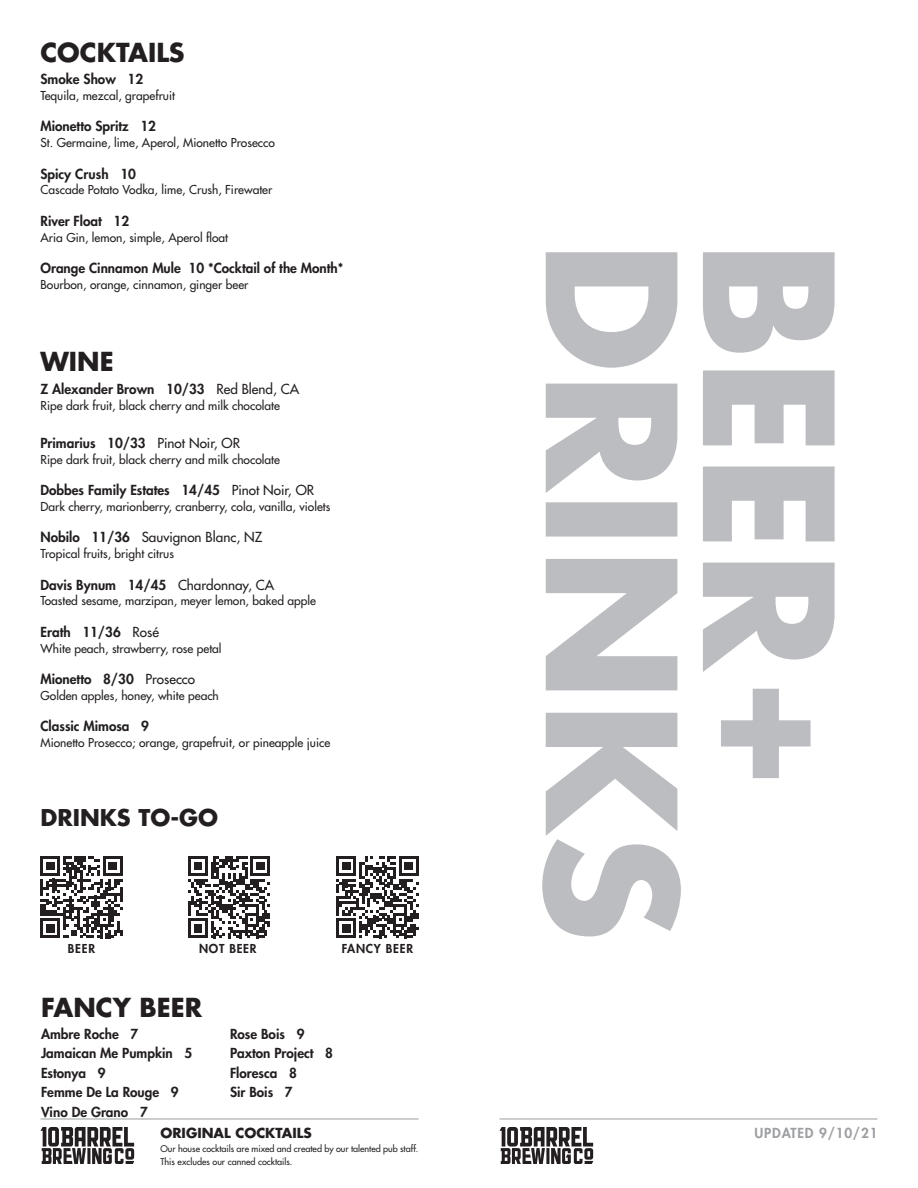
<style>
.page{position:relative;width:918px;height:1188px;background:#fff}
.page>*{position:absolute;margin:0;border:0;box-sizing:border-box;transform-origin:0 0}
.t1{font:700 25.5px "Futura Std";color:#231f20}
.t2{font:700 22.5px "Futura Std";color:#231f20}
.t3{font:800 13.5px "Futura Std";color:#231f20}
.t4{font:500 13.5px "Futura Std";color:#231f20}
.t5{font:700 13.5px "Futura Std";color:#231f20}
.t6{font:800 13.5px "Futura Std";letter-spacing:.06em;color:#9d9fa2}
.t7{font:500 12px "Futura Std";color:#231f20}
.t8{font:800 12px "Futura Std";letter-spacing:.06em;color:#231f20}
.t9{font:500 9px/13.5px "Futura Std";color:#231f20}
.s1{font-weight:500}
.s2{font-weight:800}
</style>
<div class="page">
<svg style="left:542px;top:252px;width:139px;height:684px;fill:#bcbdc0"></svg>
<svg style="left:703px;top:252px;width:132px;height:420px;fill:#bcbdc0"></svg>
<svg style="left:721px;top:689px;width:90px;height:89px"></svg>
<hr style="left:500px;top:1118px;width:378px;height:2px;background:#bcbdc0">
<svg style="left:41px;top:1127px;width:93px;height:37px"></svg>
<svg style="left:500px;top:1127px;width:93px;height:37px"></svg>
<hr style="left:40px;top:1118px;width:378px;height:2px;background:#bcbdc0">
<svg style="left:40px;top:856px;width:83px;height:82px"></svg>
<svg style="left:188px;top:856px;width:82px;height:82px"></svg>
<svg style="left:336px;top:856px;width:82px;height:82px"></svg>
<p class="t1" style="left:40px;top:35px;width:146px">COCKTAILS</p>
<p class="t3" style="left:40px;top:71px;width:104px">Smoke Show 12</p>
<p class="t7" style="left:40px;top:88px;width:136px">Tequila, mezcal, grapefruit</p>
<p class="t3" style="left:40px;top:118px;width:117px">Mionetto Spritz 12</p>
<p class="t7" style="left:40px;top:135px;width:236px">St. Germaine, lime, Aperol, Mionetto Prosecco</p>
<p class="t3" style="left:40px;top:165px;width:97px">Spicy Crush 10</p>
<p class="t7" style="left:40px;top:182px;width:233px">Cascade Potato Vodka, lime, Crush, Firewater</p>
<p class="t3" style="left:40px;top:212px;width:90px">River Float 12</p>
<p class="t7" style="left:40px;top:230px;width:189px">Aria Gin, lemon, simple, Aperol float</p>
<p class="t3" style="left:40px;top:260px;width:305px">Orange Cinnamon Mule 10 *Cocktail of the Month*</p>
<p class="t7" style="left:40px;top:277px;width:209px">Bourbon, orange, cinnamon, ginger beer</p>
<p class="t1" style="left:40px;top:345px;width:75px">WINE</p>
<p class="t3" style="left:40px;top:380px;width:260px">Z Alexander Brown 10/33 <span class="s1">Red Blend, CA</span></p>
<p class="t7" style="left:40px;top:398px;width:241px">Ripe dark fruit, black cherry and milk chocolate</p>
<p class="t3" style="left:40px;top:434px;width:201px">Primarius 10/33 <span class="s1">Pinot Noir, OR</span></p>
<p class="t7" style="left:40px;top:452px;width:241px">Ripe dark fruit, black cherry and milk chocolate</p>
<p class="t3" style="left:40px;top:482px;width:275px">Dobbes Family Estates 14/45 <span class="s1">Pinot Noir, OR</span></p>
<p class="t7" style="left:40px;top:499px;width:291px">Dark cherry, marionberry, cranberry, cola, vanilla, violets</p>
<p class="t4" style="left:40px;top:529px;width:223px"><span class="s2">Nobilo 11/36</span> Sauvignon Blanc, NZ</p>
<p class="t7" style="left:40px;top:546px;width:135px">Tropical fruits, bright citrus</p>
<p class="t3" style="left:40px;top:576px;width:235px">Davis Bynum 14/45 <span class="s1">Chardonnay, CA</span></p>
<p class="t7" style="left:40px;top:593px;width:277px">Toasted sesame, marzipan, meyer lemon, baked apple</p>
<p class="t3" style="left:40px;top:623px;width:120px">Erath 11/36 <span class="s1">Rosé</span></p>
<p class="t7" style="left:40px;top:641px;width:183px">White peach, strawberry, rose petal</p>
<p class="t3" style="left:40px;top:671px;width:156px">Mionetto 8/30 <span class="s1">Prosecco</span></p>
<p class="t7" style="left:40px;top:688px;width:180px">Golden apples, honey, white peach</p>
<p class="t3" style="left:40px;top:718px;width:110px">Classic Mimosa 9</p>
<p class="t7" style="left:40px;top:735px;width:291px">Mionetto Prosecco; orange, grapefruit, or pineapple juice</p>
<p class="t2" style="left:40px;top:802px;width:179px">DRINKS TO-GO</p>
<p class="t8" style="left:68px;top:941px;width:29px">BEER</p>
<p class="t8" style="left:199px;top:941px;width:59px">NOT BEER</p>
<p class="t8" style="left:342px;top:941px;width:73px">FANCY BEER</p>
<p class="t1" style="left:41px;top:990px;width:163px">FANCY BEER</p>
<p class="t3" style="left:41px;top:1025px;width:99px">Ambre Roche 7</p>
<p class="t3" style="left:41px;top:1045px;width:153px">Jamaican Me Pumpkin 5</p>
<p class="t3" style="left:41px;top:1064px;width:66px">Estonya 9</p>
<p class="t3" style="left:41px;top:1084px;width:139px">Femme De La Rouge 9</p>
<p class="t3" style="left:41px;top:1103px;width:108px">Vino De Grano 7</p>
<p class="t3" style="left:230px;top:1025px;width:76px">Rose Bois 9</p>
<p class="t3" style="left:230px;top:1045px;width:105px">Paxton Project 8</p>
<p class="t3" style="left:230px;top:1064px;width:68px">Floresca 8</p>
<p class="t3" style="left:230px;top:1084px;width:64px">Sir Bois 7</p>
<p class="t5" style="left:160px;top:1124px;width:153px">ORIGINAL COCKTAILS</p>
<p class="t6" style="left:754px;top:1125px;width:125px">UPDATED 9/10/21</p>
<p class="t9" style="left:160px;top:1142px;width:260px">Our house cocktails are mixed and created by our talented pub staff.<br>This excludes our canned cocktails.</p>
</div>
